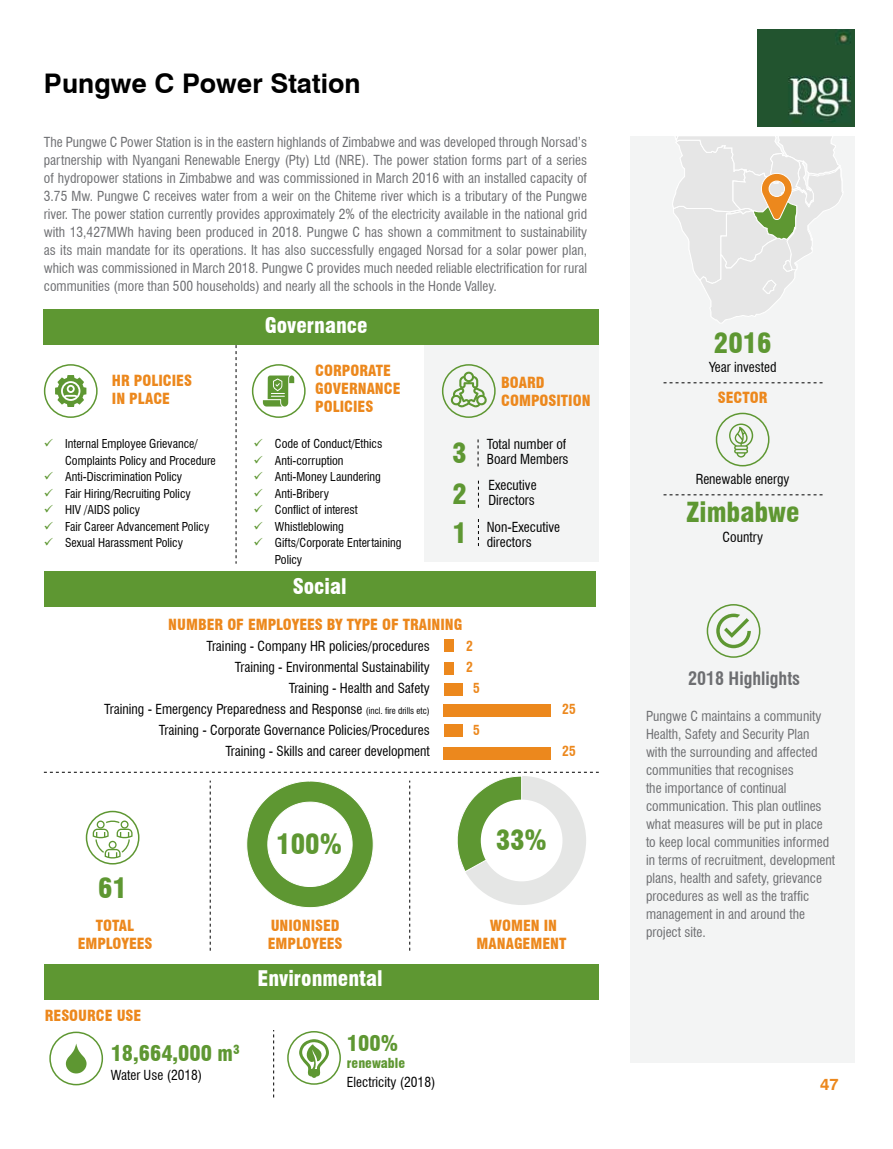
<style>
.page{position:relative;width:893px;height:1149px;background:#fff}
.page>*{position:absolute;margin:0;border:0;box-sizing:border-box;transform-origin:0 0}
.t1{font:900 condensed 27px/41.1px "Swiss 721 BT";color:#5e9732}
.t2{font:700 27px "Swiss 721 BT";color:#000}
.t3{font:900 condensed 21px "Swiss 721 BT";color:#fff}
.t4{font:900 condensed 21px "Swiss 721 BT";color:#5e9732}
.t5{font:700 condensed 18px "Swiss 721 BT";color:#6d6e71}
.t6{font:700 16.5px "Swiss 721 BT";color:#ec881d}
.t7{font:900 condensed 15px/18px "Swiss 721 BT";color:#ec881d}
.t8{font:condensed 13.5px/18px "Swiss 721 BT";color:#6d6e71;text-align:justify}
.t9{font:condensed 13.5px/21px "Swiss 721 BT";color:#000}
.t10{font:900 condensed 13.5px "Swiss 721 BT";color:#5e9732}
.t11{font:700 condensed 13.5px/21px "Swiss 721 BT";color:#ec881d}
.t12{font:condensed 12px/16.5px "Swiss 721 BT";color:#000}
.s1{color:#5e9732}
.s2{font-size:9px}
</style>
<div class="page">
<img style="left:757px;top:29px;width:98px;height:98px">
<div style="left:630px;top:137px;width:225px;height:925px;background:#f3f4f4"></div>
<svg style="left:672px;top:137px;width:171px;height:185px"></svg>
<svg style="left:663px;top:494px;width:159px;height:1px"></svg>
<div style="left:716px;top:412px;width:53px;height:54px;border:2px solid #5e9732;border-radius:50%"></div>
<svg style="left:663px;top:382px;width:159px;height:1px"></svg>
<div style="left:424px;top:341px;width:175px;height:220px;background:#f3f4f4"></div>
<svg style="left:478px;top:439px;width:1px;height:27px"></svg>
<svg style="left:236px;top:345px;width:1px;height:218px"></svg>
<div style="left:44px;top:309px;width:555px;height:36px;background:#5e9732"></div>
<div style="left:442px;top:364px;width:54px;height:54px;border:2px solid #5e9732;border-radius:50%"></div>
<svg style="left:450px;top:371px;width:37px;height:37px"></svg>
<div style="left:252px;top:364px;width:54px;height:54px;border:2px solid #5e9732;border-radius:50%"></div>
<svg style="left:263px;top:375px;width:31px;height:31px"></svg>
<div style="left:44px;top:364px;width:54px;height:54px;border:2px solid #5e9732;border-radius:50%"></div>
<svg style="left:55px;top:375px;width:31px;height:32px"></svg>
<div style="left:44px;top:570px;width:551px;height:36px;background:#5e9732"></div>
<svg style="left:478px;top:480px;width:1px;height:27px"></svg>
<svg style="left:478px;top:519px;width:1px;height:27px"></svg>
<div style="left:49px;top:1031px;width:54px;height:53px;border:2px solid #5e9732;border-radius:50%"></div>
<svg style="left:66px;top:1043px;width:21px;height:30px"></svg>
<div style="left:287px;top:1030px;width:54px;height:54px;border:2px solid #5e9732;border-radius:50%"></div>
<svg style="left:299px;top:1039px;width:30px;height:38px"></svg>
<div style="left:45px;top:963px;width:554px;height:36px;background:#5e9732"></div>
<svg style="left:44px;top:771px;width:555px;height:179px"></svg>
<svg style="left:729px;top:423px;width:24px;height:34px"></svg>
<div style="left:444px;top:639px;width:9px;height:13px;background:#ec881d"></div>
<div style="left:444px;top:683px;width:19px;height:12px;background:#ec881d"></div>
<div style="left:444px;top:704px;width:107px;height:13px;background:#ec881d"></div>
<div style="left:444px;top:746px;width:107px;height:13px;background:#ec881d"></div>
<div style="left:444px;top:723px;width:19px;height:13px;background:#ec881d"></div>
<div style="left:444px;top:662px;width:9px;height:12px;background:#ec881d"></div>
<div style="left:707px;top:604px;width:53px;height:53px;border:2px solid #5e9732;border-radius:50%"></div>
<svg style="left:716px;top:613px;width:35px;height:35px"></svg>
<svg style="left:273px;top:1030px;width:1px;height:67px"></svg>
<h1 class="t2" style="left:44px;top:67px;width:318px">Pungwe C Power Station</h1>
<p class="t8" style="left:44px;top:133px;width:545px">The Pungwe C Power Station is in the eastern highlands of Zimbabwe and was developed through Norsad’s partnership with Nyangani Renewable Energy (Pty) Ltd (NRE). The power station forms part of a series of hydropower stations in Zimbabwe and was commissioned in March 2016 with an installed capacity of 3.75 Mw. Pungwe C receives water from a weir on the Chiteme river which is a tributary of the Pungwe river. The power station currently provides approximately 2% of the electricity available in the national grid with 13,427MWh having been produced in 2018. Pungwe C has shown a commitment to sustainability as its main mandate for its operations. It has also successfully engaged Norsad for a solar power plan, which was commissioned in March 2018. Pungwe C provides much needed reliable electrification for rural communities (more than 500 households) and nearly all the schools in the Honde Valley.</p>
<p class="t7" style="left:112px;top:371px;width:39px">HR POLICIES<br>IN PLACE</p>
<p class="t12" style="left:65px;top:435px;width:152px;text-indent:-21px"><span class="s1">✓</span> Internal Employee Grievance/<br>Complaints Policy and Procedure</p>
<p class="t12" style="left:44px;top:468px;width:140px"><span class="s1">✓</span> Anti-Discrimination Policy</p>
<p class="t12" style="left:44px;top:485px;width:148px"><span class="s1">✓</span> Fair Hiring/Recruiting Policy</p>
<p class="t12" style="left:44px;top:501px;width:98px"><span class="s1">✓</span> HIV /AIDS policy</p>
<p class="t12" style="left:44px;top:518px;width:167px"><span class="s1">✓</span> Fair Career Advancement Policy</p>
<p class="t12" style="left:44px;top:534px;width:141px"><span class="s1">✓</span> Sexual Harassment Policy</p>
<h2 class="t3" style="left:265px;top:312px;width:104px">GOVERNANCE</h2>
<p class="t7" style="left:315px;top:361px;width:19px">CORPORA</p>
<p class="t7" style="left:315px;top:361px;width:78px;text-indent:61px">TE<br>GOVERNANCE<br>POLICIES</p>
<p class="t12" style="left:254px;top:435px;width:130px"><span class="s1">✓</span> Code of Conduct/Ethics</p>
<p class="t12" style="left:254px;top:452px;width:91px"><span class="s1">✓</span> Anti-corruption</p>
<p class="t12" style="left:254px;top:468px;width:129px"><span class="s1">✓</span> Anti-Money Laundering</p>
<p class="t12" style="left:254px;top:485px;width:77px"><span class="s1">✓</span> Anti-Bribery</p>
<p class="t12" style="left:254px;top:501px;width:106px"><span class="s1">✓</span> Conflict of interest</p>
<p class="t12" style="left:254px;top:518px;width:92px"><span class="s1">✓</span> Whistleblowing</p>
<p class="t12" style="left:275px;top:534px;width:128px;text-indent:-21px"><span class="s1">✓</span> Gifts/Corporate Entertaining<br>Policy</p>
<h2 class="t3" style="left:293px;top:574px;width:55px">SOCIAL</h2>
<p class="t7" style="left:501px;top:373px;width:19px">BOARD<br>COMPOSI</p>
<p class="t7" style="left:561px;top:391px;width:31px">TION</p>
<p class="t9" style="left:487px;top:436px;width:83px;line-height:15px">Total number of<br>Board Members</p>
<p class="t9" style="left:488px;top:477px;width:50px;line-height:15px">Executive<br>Directors</p>
<h1 class="t1" style="left:452px;top:432px;width:16px">3<br>2</h1>
<p class="t9" style="left:453px;top:519px;width:109px;line-height:15px;text-indent:34px">Non-Executive<br><sup>1</sup> directors</p>
<p class="t7" style="left:168px;top:615px;width:296px">NUMBER OF EMPLOYEES BY TYPE OF TRAINING</p>
<p class="t9" style="left:104px;top:635px;width:327px;text-align:right">Training - Company HR policies/procedures<br>Training - Environmental Sustainability<br>Training - Health and Safety<br>Training - Emergency Preparedness and Response <span class="s2">(incl. fire drills etc)<br></span>Training - Corporate Governance Policies/Procedures<br>Training - Skills and career development</p>
<p class="t11" style="left:466px;top:635px;width:8px">2<br>2</p>
<p class="t11" style="left:473px;top:677px;width:8px">5</p>
<p class="t11" style="left:473px;top:719px;width:8px">5</p>
<p class="t11" style="left:562px;top:698px;width:15px">25</p>
<p class="t11" style="left:562px;top:740px;width:15px">25</p>
<h1 class="t1" style="left:98px;top:867px;width:30px">61</h1>
<h1 class="t1" style="left:276px;top:823px;width:67px">100%</h1>
<h1 class="t1" style="left:496px;top:819px;width:53px">33%</h1>
<p class="t7" style="left:96px;top:915px;width:32px">TO TAL</p>
<p class="t7" style="left:78px;top:933px;width:17px">EMPLOYEES</p>
<p class="t7" style="left:45px;top:1005px;width:18px">RESOURCE</p>
<p class="t7" style="left:117px;top:1005px;width:18px">USE</p>
<h2 class="t4" style="left:111px;top:1040px;width:130px">18,664,000 M<sup>3</sup></h2>
<p class="t9" style="left:111px;top:1064px;width:93px">Water Use (2018)</p>
<p class="t7" style="left:268px;top:915px;width:51px">UNIONISED<br>EMPLOYEES</p>
<p class="t7" style="left:490px;top:915px;width:11px">WOME</p>
<p class="t7" style="left:531px;top:915px;width:28px">N IN</p>
<p class="t7" style="left:477px;top:933px;width:39px">MANAGEME</p>
<p class="t7" style="left:550px;top:933px;width:18px">NT</p>
<h2 class="t3" style="left:257px;top:965px;width:127px">ENVIRONMENTAL</h2>
<h2 class="t4" style="left:347px;top:1030px;width:53px">100%</h2>
<p class="t10" style="left:347px;top:1054px;width:60px">RENEWABLE</p>
<p class="t9" style="left:347px;top:1070px;width:90px">Electricity (2018)</p>
<h1 class="t1" style="left:714px;top:322px;width:59px">2016</h1>
<p class="t9" style="left:709px;top:356px;width:69px">Year invested</p>
<p class="t7" style="left:718px;top:389px;width:42px">SECTOR</p>
<p class="t9" style="left:696px;top:468px;width:95px">Renewable energy</p>
<h1 class="t1" style="left:686px;top:492px;width:115px">ZIMBABWE</h1>
<p class="t9" style="left:722px;top:526px;width:42px">Country</p>
<h3 class="t5" style="left:688px;top:667px;width:114px">2018 Highlights</h3>
<p class="t8" style="left:646px;top:706px;width:191px;text-align:left">Pungwe C maintains a community<br>Health, Safety and Security Plan<br>with the surrounding and affected communities that recognises<br>the importance of continual communication. This plan outlines what measures will be put in place to keep local communities informed in terms of recruitment, development plans, health and safety, grievance procedures as well as the traffic management in and around the project site.</p>
<p class="t6" style="left:820px;top:1073px;width:20px">47</p>
</div>
